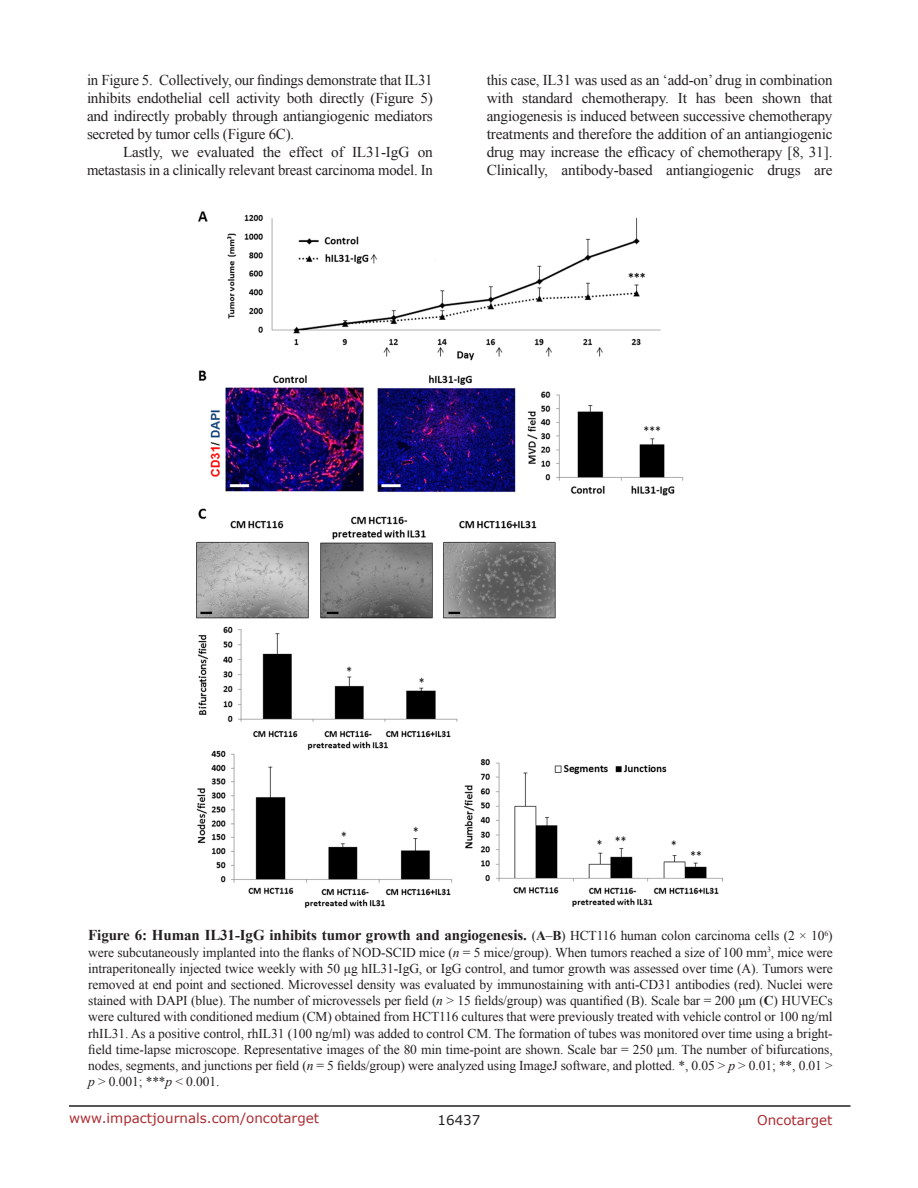
<style>
.page{position:relative;width:918px;height:1188px;background:#fff}
.page>*{position:absolute;margin:0;border:0;box-sizing:border-box;transform-origin:0 0}
.BodyText{font:15px/18px "Times New Roman";letter-spacing:-.01em;color:#231f20;text-align:justify}
.FigureText{font:700 15px "Times New Roman";letter-spacing:-.01em;color:#231f20}
.FigureText-2{font:13.5px/16.2px "Times New Roman";letter-spacing:-.01em;color:#231f20;text-align:justify}
.t1{font:13.5px "Verdana";color:#ac2b31}
.t2{font:13.5px "Verdana";color:#231f20}
.s1{font-weight:400;font-size:13.5px}
.s2{font-size:13.5px}
.s3{font-style:italic}
.s4{font-weight:700}
</style>
<div class="page">
<hr style="left:69px;top:1105px;width:781px;height:2px;background:#231f20">
<img style="left:197px;top:212px;width:526px;height:695px">
<p class="BodyText" style="left:87px;top:71px;width:347px">in Figure 5. Collectively, our findings demonstrate that IL31 inhibits endothelial cell activity both directly (Figure 5) and indirectly probably through antiangiogenic mediators secreted by tumor cells (Figure 6C).</p>
<p class="BodyText" style="left:87px;top:143px;width:347px;text-align:right">Lastly, we evaluated the effect of IL31-IgG on metastasis in a clinically relevant breast carcinoma model. In</p>
<p class="BodyText" style="left:487px;top:71px;width:347px">this case, IL31 was used as an ‘add-on’ drug in combination with standard chemotherapy. It has been shown that angiogenesis is induced between successive chemotherapy treatments and therefore the addition of an antiangiogenic drug may increase the efficacy of chemotherapy [8, 31].<br>Clinically, antibody-based antiangiogenic drugs are</p>
<p class="FigureText" style="left:88px;top:925px;width:746px">Figure 6: Human IL31-IgG inhibits tumor growth and angiogenesis. <span class="s1">(</span><span class="s2">A</span><span class="s1">–</span><span class="s2">B</span><span class="s1">) HCT116 human colon carcinoma cells (2 × 10</span><sup>6</sup><span class="s1">)</span></p>
<p class="FigureText-2" style="left:88px;top:944px;width:746px">were subcutaneously implanted into the flanks of NOD-SCID mice (<span class="s3">n</span> = 5 mice/group). When tumors reached a size of 100 mm<sup>3</sup>, mice were intraperitoneally injected twice weekly with 50 μg hIL31-IgG, or IgG control, and tumor growth was assessed over time (A). Tumors were removed at end point and sectioned. Microvessel density was evaluated by immunostaining with anti-CD31 antibodies (red). Nuclei were stained with DAPI (blue). The number of microvessels per field (<span class="s3">n</span> &gt; 15 fields/group) was quantified (B). Scale bar = 200 μm (<span class="s4">C</span>) HUVECs were cultured with conditioned medium (CM) obtained from HCT116 cultures that were previously treated with vehicle control or 100 ng/ml rhIL31. As a positive control, rhIL31 (100 ng/ml) was added to control CM. The formation of tubes was monitored over time using a bright&shy;field time-lapse microscope. Representative images of the 80 min time-point are shown. Scale bar = 250 μm. The number of bifurcations, nodes, segments, and junctions per field (<span class="s3">n</span> = 5 fields/group) were analyzed using ImageJ software, and plotted. *, 0.05 &gt; <span class="s3">p</span> &gt; 0.01; **, 0.01 &gt; <span class="s3">p</span> &gt; 0.001; ***<span class="s3">p</span> &lt; 0.001.</p>
<p class="t1" style="left:69px;top:1109px;width:252px">www.impactjournals.com/oncotarget</p>
<p class="t2" style="left:438px;top:1111px;width:44px">16437</p>
<p class="t1" style="left:757px;top:1111px;width:77px">Oncotarget</p>
</div>
